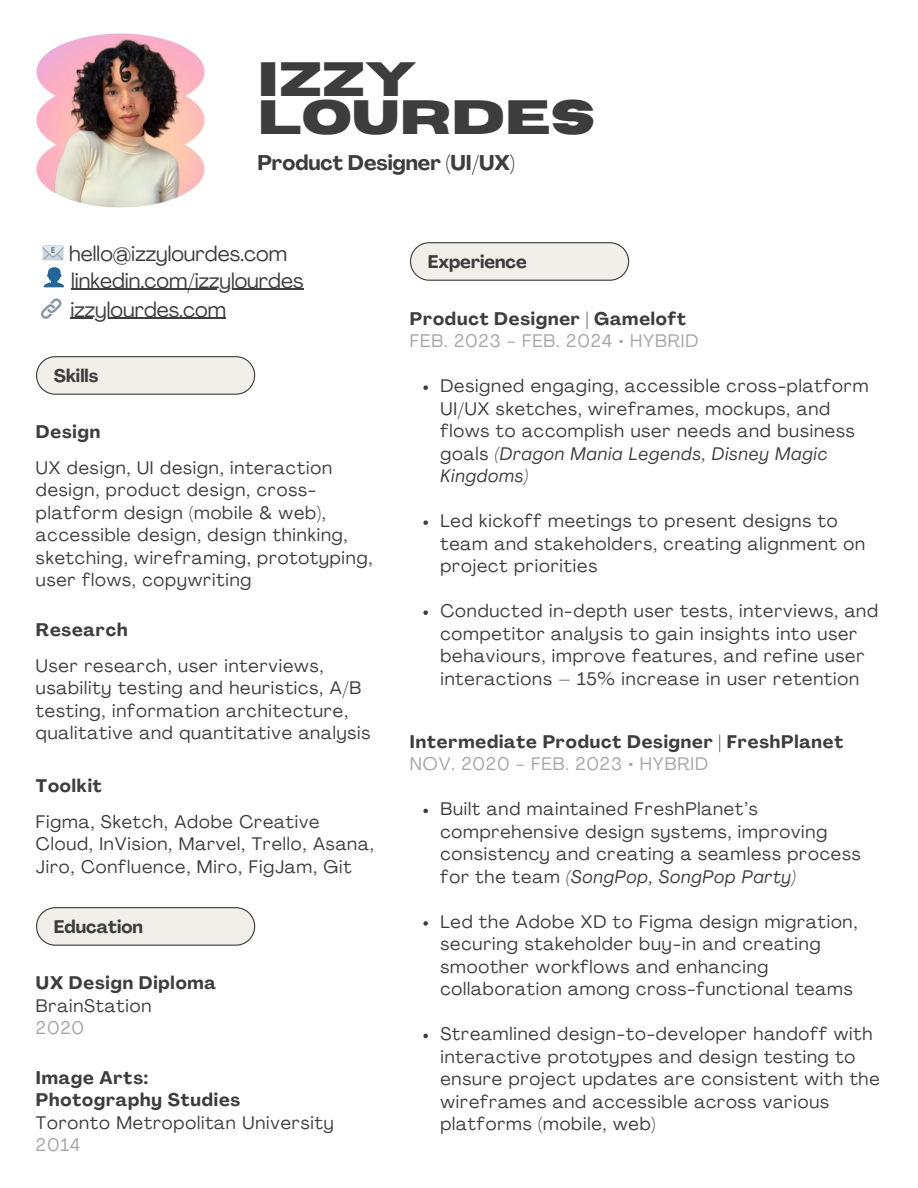
<style>
.page{position:relative;width:918px;height:1188px;background:#fff}
.page>*{position:absolute;margin:0;border:0;box-sizing:border-box;transform-origin:0 0}
.t1{font:700 48px/38.2px "Horizon";color:#3d3d3d}
.t2{font:21px "Agrandir";color:#3d3d3d}
.t3{font:700 21px "Agrandir";color:#3d3d3d}
.t4{font:18px/22.5px "Agrandir";letter-spacing:.045em;color:#3d3d3d}
.t5{font:700 18px "Agrandir";letter-spacing:.045em;color:#3d3d3d}
.t6{font:18px "Agrandir";letter-spacing:.045em;color:#a6a6a6}
.t7{font:700 18px "Agrandir";color:#3d3d3d}
.s1{font-style:italic}
</style>
<div class="page">
<img style="left:36px;top:34px;width:169px;height:174px">
<svg style="left:36px;top:356px;width:219px;height:39px;background:#e7e4e0"></svg>
<hr style="left:70px;top:318px;width:156px;height:1px;background:#3d3d3d">
<hr style="left:71px;top:289px;width:232px;height:1px;background:#3d3d3d">
<svg style="left:36px;top:907px;width:219px;height:39px;background:#e7e4e0"></svg>
<svg style="left:423px;top:385px;width:5px;height:5px"></svg>
<svg style="left:423px;top:520px;width:5px;height:5px"></svg>
<svg style="left:423px;top:610px;width:5px;height:5px"></svg>
<svg style="left:423px;top:809px;width:5px;height:4px"></svg>
<svg style="left:423px;top:921px;width:5px;height:5px"></svg>
<svg style="left:423px;top:1034px;width:5px;height:4px"></svg>
<svg style="left:410px;top:242px;width:219px;height:39px;background:#e7e4e0"></svg>
<p class="t1" style="left:257px;top:61px;width:339px">IZZY<br>LOURDES</p>
<h1 class="t3" style="left:257px;top:154px;width:259px">Product Designer (UI/UX)</h1>
<h3 class="t2" style="left:69px;top:245px;width:219px">hello@izzylourdes.com</h3>
<p class="t2" style="left:70px;top:301px;width:157px">izzylourdes.com</p>
<h3 class="t2" style="left:71px;top:272px;width:234px">linkedin.com/izzylourdes</h3>
<h2 class="t5" style="left:54px;top:368px;width:46px">Skills</h2>
<h3 class="t5" style="left:36px;top:425px;width:66px">Design</h3>
<h4 class="t4" style="left:36px;top:458px;width:338px">UX design, UI design, interaction design, product design, cross&shy;platform design (mobile &amp; web), accessible design, design thinking, sketching, wireframing, prototyping, user flows, copywriting</h4>
<h4 class="t5" style="left:36px;top:623px;width:93px">Research</h4>
<p class="t4" style="left:36px;top:656px;width:289px">User research, user interviews,</p>
<h4 class="t4" style="left:36px;top:678px;width:336px">usability testing and heuristics, A/B testing, information architecture, qualitative and quantitative analysis</h4>
<p class="t5" style="left:36px;top:779px;width:67px">Toolkit</p>
<p class="t4" style="left:36px;top:812px;width:339px">Figma, Sketch, Adobe Creative<br>Cloud, InVision, Marvel, Trello, Asana,<br>Jiro, Confluence, Miro, FigJam, Git</p>
<h4 class="t7" style="left:54px;top:919px;width:91px">Education</h4>
<p class="t5" style="left:36px;top:976px;width:182px">UX Design Diploma</p>
<h4 class="t4" style="left:36px;top:996px;width:117px">BrainStation</h4>
<p class="t6" style="left:36px;top:1021px;width:50px">2020</p>
<p class="t5" style="left:36px;top:1070px;width:114px">Image Arts:</p>
<p class="t5" style="left:36px;top:1093px;width:206px">Photography Studies</p>
<p class="t4" style="left:36px;top:1113px;width:299px">Toronto Metropolitan University</p>
<p class="t6" style="left:36px;top:1138px;width:46px">2014</p>
<p class="t7" style="left:428px;top:254px;width:100px">Experience</p>
<p class="t5" style="left:410px;top:311px;width:278px">Product Designer | Gameloft</p>
<p class="t6" style="left:410px;top:334px;width:290px">FEB. 2023 - FEB. 2024 • HYBRID</p>
<h4 class="t4" style="left:440px;top:376px;width:429px">Designed engaging, accessible cross-platform UI/UX sketches, wireframes, mockups, and flows to accomplish user needs and business goals <span class="s1">(Dragon Mania Legends, Disney Magic Kingdoms)</span></h4>
<p class="t4" style="left:440px;top:511px;width:426px">Led kickoff meetings to present designs to team and stakeholders, creating alignment on project priorities</p>
<p class="t4" style="left:440px;top:601px;width:439px">Conducted in-depth user tests, interviews, and competitor analysis to gain insights into user behaviours, improve features, and refine user interactions – 15% increase in user retention</p>
<p class="t5" style="left:410px;top:734px;width:435px">Intermediate Product Designer | FreshPlanet</p>
<p class="t6" style="left:410px;top:757px;width:300px">NOV. 2020 - FEB. 2023 • HYBRID</p>
<p class="t4" style="left:440px;top:800px;width:422px">Built and maintained FreshPlanet’s comprehensive design systems, improving consistency and creating a seamless process for the team <span class="s1">(SongPop, SongPop Party)</span></p>
<p class="t4" style="left:440px;top:912px;width:418px">Led the Adobe XD to Figma design migration, securing stakeholder buy-in and creating smoother workflows and enhancing collaboration among cross-functional teams</p>
<p class="t4" style="left:440px;top:1025px;width:441px">Streamlined design-to-developer handoff with interactive prototypes and design testing to ensure project updates are consistent with the wireframes and accessible across various platforms (mobile, web)</p>
</div>
